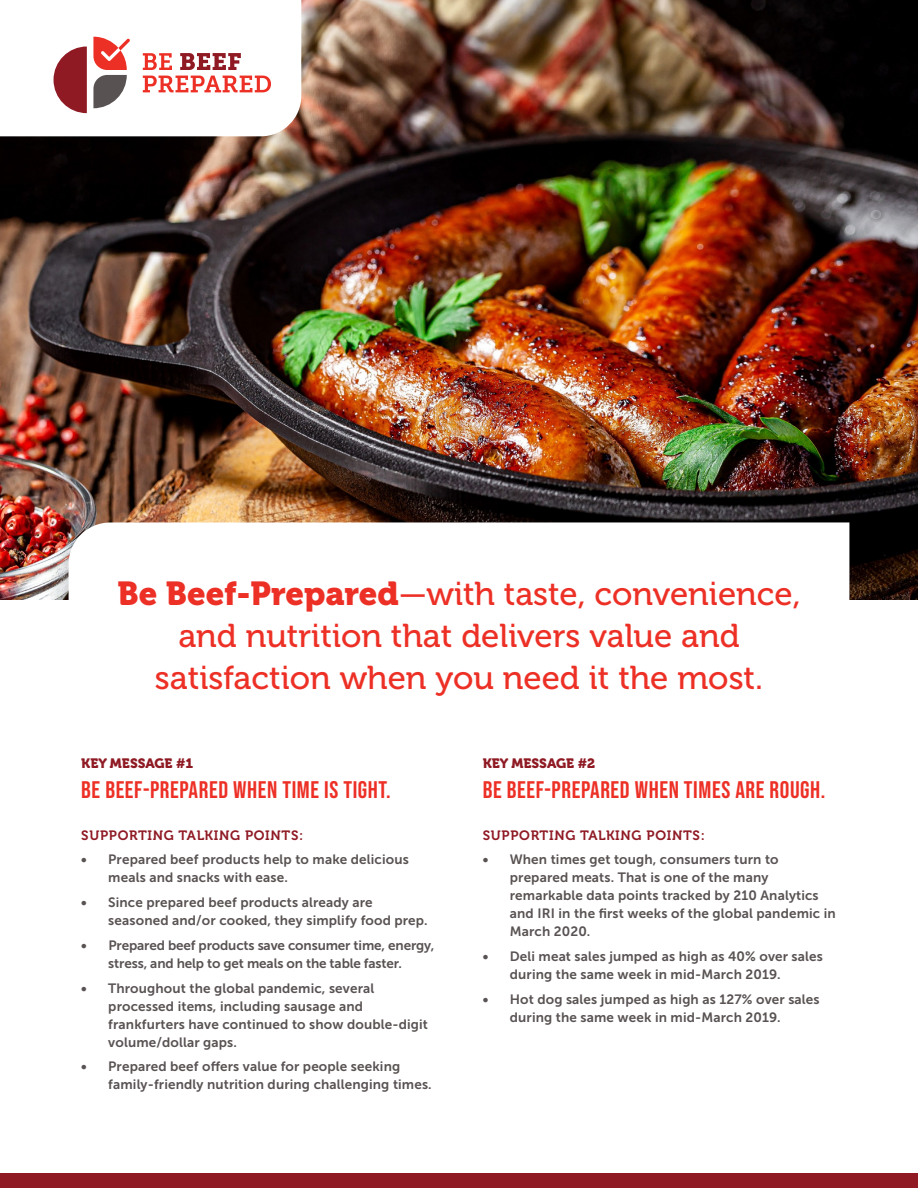
<style>
.page{position:relative;width:918px;height:1188px;background:#fff}
.page>*{position:absolute;margin:0;border:0;box-sizing:border-box;transform-origin:0 0}
.t1{font:33px/42px "Museo 500";color:#ed3026;text-align:center}
.t2{font:24px "Bebas Neue";letter-spacing:.025em;color:#ed3026}
.t3{font:13.5px/18px "Museo Sans 700";letter-spacing:.01em;color:#595252}
.t4{font:13.5px/18px "Museo Sans 700";letter-spacing:-.01em;color:#595252;text-align:center}
.t5{font:13.5px "Museo 700";letter-spacing:.05em;color:#8f1a24}
.t6{font:13.5px "Museo 900";color:#8f1a24}
.s1{font-family:"Museo 900"}
</style>
<div class="page">
<img style="left:0;top:0;width:918px;height:600px">
<svg style="left:69px;top:522px;width:780px;height:78px"></svg>
<svg style="left:0;top:0;width:301px;height:136px"></svg>
<div style="left:0;top:1173px;width:918px;height:15px;background:#8f1a24"></div>
<h1 class="t1" style="left:117px;top:573px;width:685px"><span class="s1">Be Beef-Prepared</span>—with taste, convenience, and nutrition that delivers value and satisfaction when you need it the most.</h1>
<p class="t6" style="left:81px;top:755px;width:113px">KEY MESSAGE #1</p>
<h2 class="t2" style="left:81px;top:776px;width:311px">BE BEEF-PREPARED WHEN TIME IS TIGHT.</h2>
<p class="t5" style="left:81px;top:827px;width:223px">SUPPORTING TALKING POINTS:</p>
<p class="t3" style="left:108px;top:851px;width:302px;text-indent:-27px">• Prepared beef products help to make delicious meals and snacks with ease.</p>
<p class="t3" style="left:108px;top:893px;width:321px;text-indent:-27px">• Since prepared beef products already are seasoned and/or cooked, they simplify food prep.</p>
<p class="t4" style="left:81px;top:936px;width:355px">• Prepared beef products save consumer time, energy, stress, and help to get meals on the table faster.</p>
<p class="t3" style="left:108px;top:979px;width:321px;text-indent:-27px">• Throughout the global pandemic, several processed items, including sausage and frankfurters have continued to show double-digit volume/dollar gaps.</p>
<p class="t3" style="left:108px;top:1058px;width:325px;text-indent:-27px">• Prepared beef offers value for people seeking family-friendly nutrition during challenging times.</p>
<p class="t6" style="left:483px;top:755px;width:114px">KEY MESSAGE #2</p>
<h2 class="t2" style="left:483px;top:776px;width:344px">BE BEEF-PREPARED WHEN TIMES ARE ROUGH.</h2>
<p class="t5" style="left:483px;top:827px;width:223px">SUPPORTING TALKING POINTS:</p>
<p class="t3" style="left:510px;top:851px;width:327px;text-indent:-27px">• When times get tough, consumers turn to prepared meats. That is one of the many remarkable data points tracked by 210 Analytics and IRI in the first weeks of the global pandemic in March 2020.</p>
<p class="t3" style="left:510px;top:947px;width:314px;text-indent:-27px">• Deli meat sales jumped as high as 40% over sales during the same week in mid-March 2019.</p>
<p class="t3" style="left:510px;top:990px;width:311px;text-indent:-27px">• Hot dog sales jumped as high as 127% over sales during the same week in mid-March 2019.</p>
</div>
